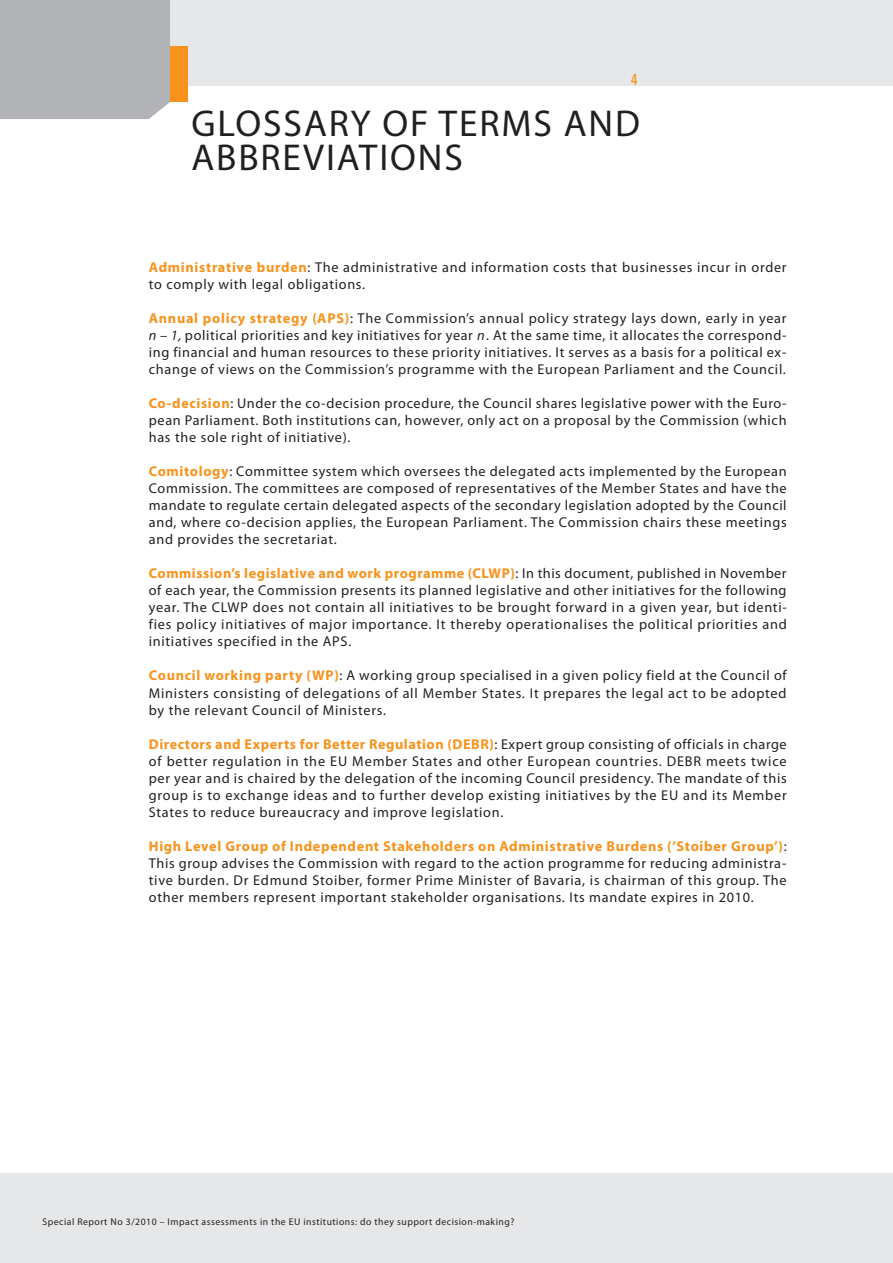
<style>
.page{position:relative;width:893px;height:1263px;background:#fff}
.page>*{position:absolute;margin:0;border:0;box-sizing:border-box;transform-origin:0 0}
.t1{font:37.5px "Myriad Pro";letter-spacing:.05em;color:#231f20}
.t2{font:condensed 15.75px "Univers LT Std";color:#f7931d}
.t3{font:14.25px/17px "Myriad Pro";letter-spacing:.05em;color:#231f20;text-align:justify}
.t4{font:700 14.25px "Myriad Pro";letter-spacing:.04em;color:#f7931d}
.t5{font:9.75px "Myriad Pro";letter-spacing:.05em;color:#231f20}
.s1{font-weight:700;color:#f7931d}
.s2{font-style:italic}
</style>
<div class="page">
<div style="left:0;top:0;width:893px;height:85px;background:#e6e7e9"></div>
<div style="left:0;top:1174px;width:893px;height:89px;background:#e6e7e9"></div>
<div style="left:0;top:0;width:170px;height:119px;background:#b2b3b7"></div>
<div style="left:170px;top:47px;width:17px;height:55px;background:#f7931d"></div>
<p class="t2" style="left:631px;top:69px;width:8px">4</p>
<h1 class="t1" style="left:191px;top:100px;width:68px">GLOSSARY</h1>
<h1 class="t1" style="left:382px;top:100px;width:80px">OF TERMS</h1>
<h1 class="t1" style="left:564px;top:100px;width:26px">AND</h1>
<h1 class="t1" style="left:191px;top:134px;width:224px">ABBREVIATIONS</h1>
<p class="t3" style="left:149px;top:259px;width:639px"><span class="s1">Administrative burden</span>: The administrative and information costs that businesses incur in order to comply with legal obligations.</p>
<p class="t3" style="left:149px;top:310px;width:639px"><span class="s1">Annual policy strategy (APS)</span>: The Commission’s annual policy strategy lays down, early in year <span class="s2">n – 1,</span> political priorities and key initiatives for year <span class="s2">n</span>. At the same time, it allocates the correspond&shy;ing financial and human resources to these priority initiatives. It serves as a basis for a political ex&shy;change of views on the Commission’s programme with the European Parliament and the Council.</p>
<p class="t3" style="left:149px;top:395px;width:639px"><span class="s1">Co-decision</span>: Under the co-decision procedure, the Council shares legislative power with the Euro&shy;pean Parliament. Both institutions can, however, only act on a proposal by the Commission (which has the sole right of initiative).</p>
<p class="t3" style="left:149px;top:463px;width:639px"><span class="s1">Comitology</span>: Committee system which oversees the delegated acts implemented by the European Commission. The committees are composed of representatives of the Member States and have the mandate to regulate certain delegated aspects of the secondary legislation adopted by the Council and, where co-decision applies, the European Parliament. The Commission chairs these meetings and provides the secretariat.</p>
<p class="t4" style="left:149px;top:564px;width:335px">Commission’s legislative and work programme (CLW</p>
<p class="t3" style="left:149px;top:565px;width:640px;text-indent:353px"><span class="s1">P)</span>: In this document, published in November of each year, the Commission presents its planned legislative and other initiatives for the following year. The CLWP does not contain all initiatives to be brought forward in a given year, but identi&shy;fies policy initiatives of major importance. It thereby operationalises the political priorities and initiatives specified in the APS.</p>
<p class="t3" style="left:149px;top:667px;width:639px"><span class="s1">Council working party (WP)</span>: A working group specialised in a given policy field at the Council of Ministers consisting of delegations of all Member States. It prepares the legal act to be adopted by the relevant Council of Ministers.</p>
<p class="t4" style="left:149px;top:734px;width:314px">Directors and Experts for Better Regulation (DEBR</p>
<p class="t3" style="left:149px;top:735px;width:639px;text-indent:341px"><span class="s1">)</span>: Expert group consisting of officials in charge of better regulation in the EU Member States and other European countries. DEBR meets twice per year and is chaired by the delegation of the incoming Council presidency. The mandate of this group is to exchange ideas and to further develop existing initiatives by the EU and its Member States to reduce bureaucracy and improve legislation.</p>
<p class="t3" style="left:149px;top:837px;width:639px"><span class="s1">High Level Group of Independent Stakeholders on Administrative Burdens (’Stoiber Group’)</span>:<br>This group advises the Commission with regard to the action programme for reducing administra&shy;tive burden. Dr Edmund Stoiber, former Prime Minister of Bavaria, is chairman of this group. The other members represent important stakeholder organisations. Its mandate expires in 2010.</p>
<p class="t5" style="left:43px;top:1215px;width:473px">Special Report No 3/2010 – Impact assessments in the EU institutions: do they support decision-making?</p>
</div>
